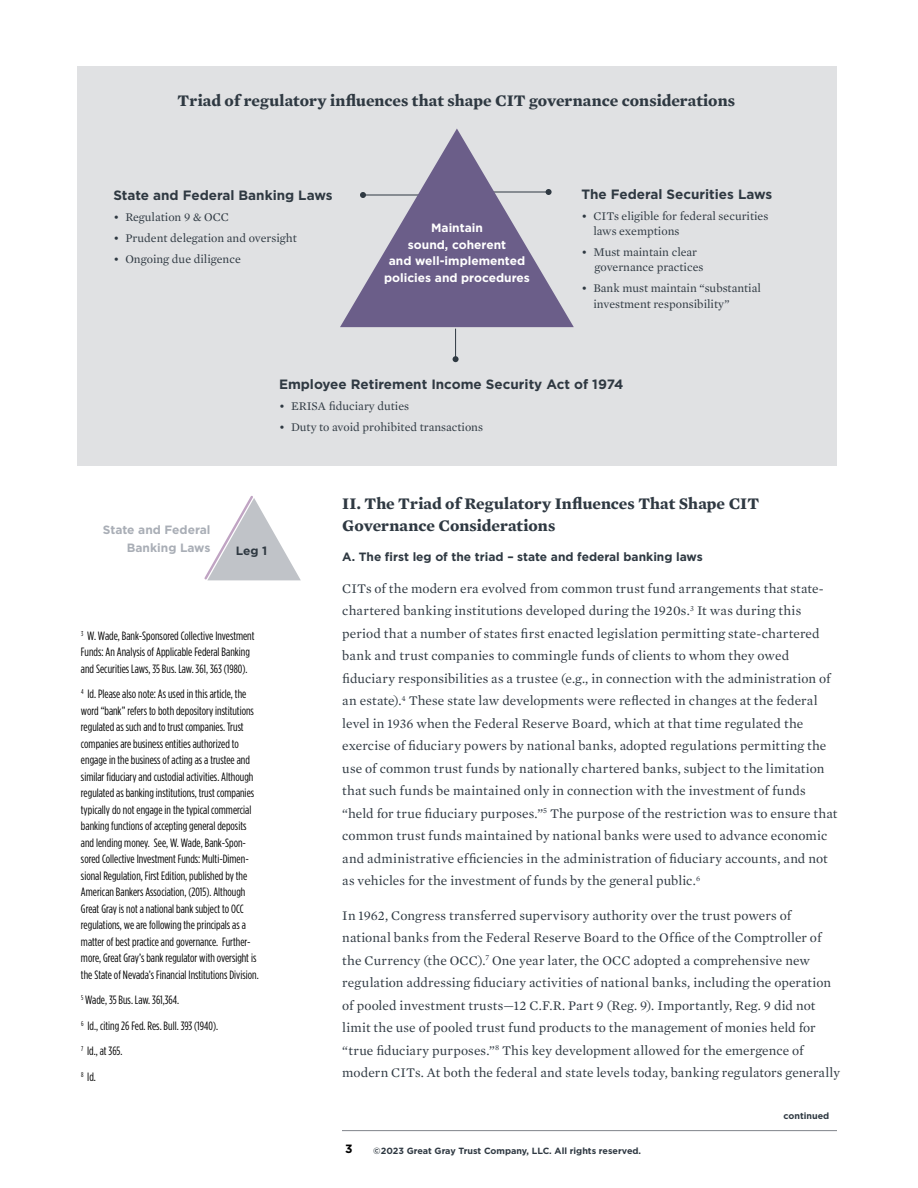
<style>
.page{position:relative;width:918px;height:1188px;background:#fff}
.page>*{position:absolute;margin:0;border:0;box-sizing:border-box;transform-origin:0 0}
.t1{font:700 16.5px/22.5px "Mercury Text G1";color:#2f3942}
.t2{font:13.5px/22.5px "Mercury Text G1";letter-spacing:.005em;color:#2f3942}
.t3{font:700 13.5px "Gotham";color:#2f3942}
.t4{font:12px/16.5px "Gotham Condensed";color:#000}
.t5{font:12px/15px "Mercury Text G1";color:#2f3942}
.t6{font:700 12px/16.5px "Gotham";color:#fff;text-align:center}
.t7{font:700 12px "Gotham";color:#2f3942}
.t8{font:700 12px/18px "Gotham";color:#a9aeb6;text-align:right}
.t9{font:700 12px "Gotham";color:#000}
.t10{font:700 9px "Gotham";color:#2f3942}
</style>
<div class="page">
<hr style="left:342px;top:1130px;width:495px;height:1px;background:#80838a">
<div style="left:77px;top:66px;width:760px;height:400px;background:#e0e1e3"></div>
<svg style="left:204px;top:496px;width:97px;height:85px"></svg>
<hr style="left:455px;top:329px;width:1px;height:30px;background:#2f3942">
<svg style="left:453px;top:356px;width:6px;height:6px"></svg>
<svg style="left:340px;top:129px;width:234px;height:198px"></svg>
<p class="t1" style="left:177px;top:90px;width:559px">Triad of regulatory influences that shape CIT governance considerations</p>
<p class="t3" style="left:113px;top:186px;width:221px">State and Federal Banking Laws</p>
<p class="t5" style="left:113px;top:209px;width:117px">• Regulation 9 &amp; OCC</p>
<p class="t5" style="left:113px;top:230px;width:185px">• Prudent delegation and oversight</p>
<p class="t5" style="left:113px;top:251px;width:129px">• Ongoing due diligence</p>
<p class="t6" style="left:384px;top:220px;width:147px">Maintain<br>sound, coherent<br>and well-implemented policies and procedures</p>
<p class="t3" style="left:581px;top:185px;width:192px">The Federal Securities Laws</p>
<p class="t5" style="left:593px;top:208px;width:176px;text-indent:-12px">• CITs eligible for federal securities laws exemptions</p>
<p class="t5" style="left:595px;top:244px;width:110px;text-indent:-13px">• Must maintain clear governance practices</p>
<p class="t5" style="left:593px;top:280px;width:169px;line-height:16.5px;text-indent:-12px">• Bank must maintain “substantial investment responsibility”</p>
<p class="t3" style="left:279px;top:375px;width:346px">Employee Retirement Income Security Act of 1974</p>
<p class="t5" style="left:279px;top:398px;width:132px">• ERISA fiduciary duties</p>
<p class="t5" style="left:279px;top:419px;width:206px">• Duty to avoid prohibited transactions</p>
<p class="t8" style="left:103px;top:521px;width:109px">State and Federal<br>Banking Laws</p>
<p class="t7" style="left:236px;top:543px;width:33px">Leg 1</p>
<p class="t4" style="left:81px;top:627px;width:175px"><sup>3</sup> W. Wade, Bank-Sponsored Collective Investment<br>Funds: An Analysis of Applicable Federal Banking and Securities Laws, 35 Bus. Law. 361, 363 (1980).</p>
<p class="t4" style="left:81px;top:686px;width:179px"><sup>4</sup> Id. Please also note: As used in this article, the word “bank” refers to both depository institutions regulated as such and to trust companies. Trust companies are business entities authorized to engage in the business of acting as a trustee and similar fiduciary and custodial activities. Although regulated as banking institutions, trust companies typically do not engage in the typical commercial banking functions of accepting general deposits and lending money. See, W. Wade, Bank-Spon&shy;sored Collective Investment Funds: Multi-Dimen&shy;sional Regulation, First Edition, published by the American Bankers Association, (2015). Although Great Gray is not a national bank subject to OCC regulations, we are following the principals as a matter of best practice and governance. Further&shy;more, Great Gray’s bank regulator with oversight is the State of Nevada’s Financial Institutions Division.</p>
<p class="t4" style="left:81px;top:987px;width:139px;line-height:25.5px"><sup>5</sup> Wade, 35 Bus. Law. 361,364.<br><sup>6</sup> Id., citing 26 Fed. Res. Bull. 393 (1940).<br><sup>7</sup> Id., at 365.<br><sup>8</sup> Id.</p>
<p class="t1" style="left:342px;top:492px;width:418px">II. The Triad of Regulatory Influences That Shape CIT<br>Governance Considerations</p>
<p class="t7" style="left:342px;top:549px;width:362px">A. The first leg of the triad – state and federal banking laws</p>
<p class="t2" style="left:342px;top:577px;width:497px">CITs of the modern era evolved from common trust fund arrangements that state&shy;chartered banking institutions developed during the 1920s.<sup>3</sup> It was during this period that a number of states first enacted legislation permitting state-chartered bank and trust companies to commingle funds of clients to whom they owed fiduciary responsibilities as a trustee (e.g., in connection with the administration of an estate).<sup>4</sup> These state law developments were reflected in changes at the federal level in 1936 when the Federal Reserve Board, which at that time regulated the exercise of fiduciary powers by national banks, adopted regulations permitting the use of common trust funds by nationally chartered banks, subject to the limitation that such funds be maintained only in connection with the investment of funds “held for true fiduciary purposes.”<sup>5</sup> The purpose of the restriction was to ensure that common trust funds maintained by national banks were used to advance economic and administrative efficiencies in the administration of fiduciary accounts, and not as vehicles for the investment of funds by the general public.<sup>6</sup></p>
<p class="t2" style="left:342px;top:904px;width:499px">In 1962, Congress transferred supervisory authority over the trust powers of national banks from the Federal Reserve Board to the Office of the Comptroller of the Currency (the OCC).<sup>7</sup> One year later, the OCC adopted a comprehensive new regulation addressing fiduciary activities of national banks, including the operation of pooled investment trusts—12 C.F.R. Part 9 (Reg. 9). Importantly, Reg. 9 did not limit the use of pooled trust fund products to the management of monies held for “true fiduciary purposes.”<sup>8</sup> This key development allowed for the emergence of modern CITs. At both the federal and state levels today, banking regulators generally</p>
<p class="t10" style="left:783px;top:1110px;width:47px">continued</p>
<p class="t9" style="left:345px;top:1141px;width:9px">3</p>
<p class="t10" style="left:373px;top:1144px;width:269px">©2023 Great Gray Trust Company, LLC. All rights reserved.</p>
</div>
